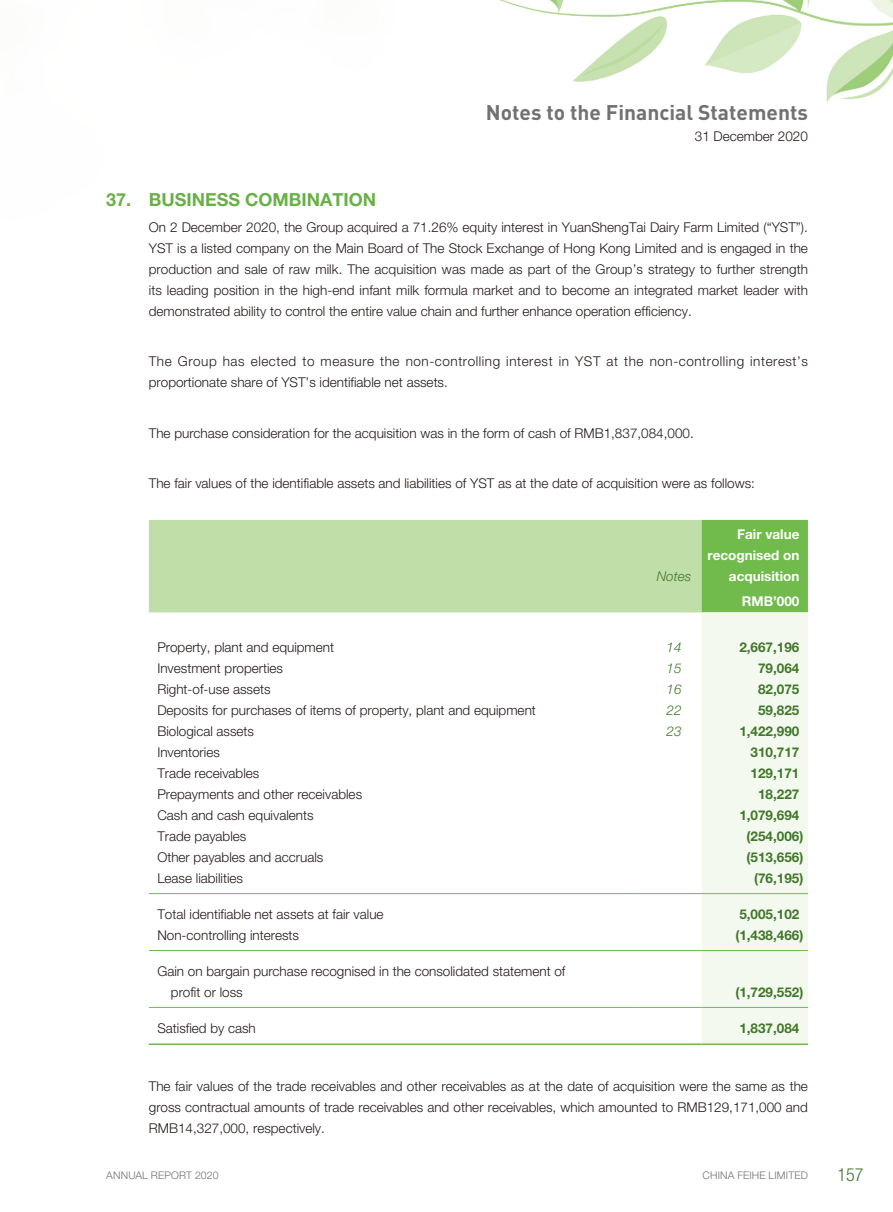
<style>
.page{position:relative;width:893px;height:1212px;background:#fff}
.page>*{position:absolute;margin:0;border:0;box-sizing:border-box;transform-origin:0 0}
.t1{font:700 21px "DIN Pro";color:#717171}
.t2{font:700 18px "Helvetica Neue LT Std";color:#69b047}
.t3{font:300 condensed 18px "Helvetica Neue LT Std";color:#41772b}
.t4{font:300 13.5px/21px "Helvetica Neue LT Std";color:#231916;text-align:justify}
.t5{font:300 13.5px/21px "Helvetica Neue LT Std";letter-spacing:.04em;color:#231916}
.t6{font:700 13.5px "Helvetica Neue LT Std";color:#41772b}
.t7{font:700 13.5px/21px "Helvetica Neue LT Std";color:#fff;text-align:right}
.t8{font:italic 300 13.5px "Helvetica Neue LT Std";color:#41772b}
.t9{font:300 10.5px "Helvetica Neue LT Std";letter-spacing:.015em;color:#717171}
</style>
<div class="page">
<img style="left:148px;top:0;width:745px;height:1045px">
<div style="left:149px;top:520px;width:553px;height:92px;background:#c0dea7"></div>
<div style="left:702px;top:520px;width:106px;height:92px;background:#70bb4b"></div>
<div style="left:702px;top:612px;width:106px;height:431px;background:#f4f9ef"></div>
<hr style="left:149px;top:893px;width:489px;height:1px;background:#70bb4b">
<hr style="left:638px;top:893px;width:64px;height:1px;background:#70bb4b">
<hr style="left:702px;top:893px;width:106px;height:1px;background:#70bb4b">
<hr style="left:149px;top:950px;width:489px;height:1px;background:#70bb4b">
<hr style="left:638px;top:950px;width:64px;height:1px;background:#70bb4b">
<hr style="left:702px;top:950px;width:106px;height:1px;background:#70bb4b">
<hr style="left:149px;top:1007px;width:489px;height:1px;background:#70bb4b">
<hr style="left:638px;top:1007px;width:64px;height:1px;background:#70bb4b">
<hr style="left:702px;top:1007px;width:106px;height:1px;background:#70bb4b">
<hr style="left:149px;top:1043px;width:489px;height:2px;background:#70bb4b">
<hr style="left:638px;top:1043px;width:64px;height:2px;background:#70bb4b">
<hr style="left:702px;top:1043px;width:106px;height:2px;background:#70bb4b">
<h1 class="t1" style="left:486px;top:105px;width:323px">Notes to the Financial Statements</h1>
<p class="t4" style="left:695px;top:127px;width:115px">31 December 2020</p>
<h2 class="t2" style="left:106px;top:193px;width:271px">37. BUSINESS COMBINATION</h2>
<p class="t4" style="left:149px;top:218px;width:661px">On 2 December 2020, the Group acquired a 71.26% equity interest in YuanShengTai Dairy Farm Limited (“YST”).<br>YST is a listed company on the Main Board of The Stock Exchange of Hong Kong Limited and is engaged in the production and sale of raw milk. The acquisition was made as part of the Group’s strategy to further strength its leading position in the high-end infant milk formula market and to become an integrated market leader with demonstrated ability to control the entire value chain and further enhance operation efficiency.</p>
<p class="t5" style="left:149px;top:352px;width:661px">The Group has elected to measure the non-controlling interest in YST at the non-controlling interest’s proportionate share of YST’s identifiable net assets.</p>
<p class="t4" style="left:149px;top:424px;width:546px">The purchase consideration for the acquisition was in the form of cash of RMB1,837,084,000.</p>
<p class="t4" style="left:149px;top:474px;width:608px">The fair values of the identifiable assets and liabilities of YST as at the date of acquisition were as follows:</p>
<p class="t8" style="left:657px;top:571px;width:36px">Notes</p>
<p class="t7" style="left:707px;top:525px;width:93px">Fair value recognised on acquisition</p>
<p class="t7" style="left:742px;top:592px;width:59px">RMB’000</p>
<p class="t4" style="left:157px;top:638px;width:178px">Property, plant and equipment</p>
<p class="t8" style="left:666px;top:642px;width:17px">14</p>
<p class="t6" style="left:739px;top:642px;width:62px">2,667,196</p>
<p class="t4" style="left:157px;top:659px;width:127px">Investment properties</p>
<p class="t8" style="left:666px;top:663px;width:17px">15</p>
<p class="t6" style="left:758px;top:663px;width:43px">79,064</p>
<p class="t4" style="left:157px;top:680px;width:115px">Right-of-use assets</p>
<p class="t8" style="left:666px;top:684px;width:17px">16</p>
<p class="t6" style="left:758px;top:684px;width:43px">82,075</p>
<p class="t4" style="left:157px;top:701px;width:380px">Deposits for purchases of items of property, plant and equipment</p>
<p class="t8" style="left:666px;top:705px;width:17px">22</p>
<p class="t6" style="left:758px;top:705px;width:43px">59,825</p>
<p class="t4" style="left:157px;top:722px;width:98px">Biological assets</p>
<p class="t8" style="left:666px;top:726px;width:17px">23</p>
<p class="t6" style="left:739px;top:726px;width:62px">1,422,990</p>
<p class="t4" style="left:157px;top:743px;width:64px">Inventories</p>
<p class="t6" style="left:751px;top:747px;width:50px">310,717</p>
<p class="t4" style="left:157px;top:764px;width:104px">Trade receivables</p>
<p class="t6" style="left:751px;top:768px;width:50px">129,171</p>
<p class="t4" style="left:157px;top:785px;width:206px">Prepayments and other receivables</p>
<p class="t6" style="left:758px;top:789px;width:43px">18,227</p>
<p class="t4" style="left:157px;top:806px;width:158px">Cash and cash equivalents</p>
<p class="t6" style="left:739px;top:810px;width:62px">1,079,694</p>
<p class="t4" style="left:157px;top:827px;width:91px">Trade payables</p>
<p class="t6" style="left:747px;top:831px;width:58px">(254,006)</p>
<p class="t4" style="left:157px;top:848px;width:168px">Other payables and accruals</p>
<p class="t6" style="left:747px;top:852px;width:58px">(513,656)</p>
<p class="t4" style="left:157px;top:869px;width:87px">Lease liabilities</p>
<p class="t6" style="left:754px;top:873px;width:51px">(76,195)</p>
<p class="t4" style="left:157px;top:905px;width:228px">Total identifiable net assets at fair value</p>
<p class="t6" style="left:739px;top:909px;width:62px">5,005,102</p>
<p class="t4" style="left:157px;top:926px;width:143px">Non-controlling interests</p>
<p class="t6" style="left:735px;top:930px;width:70px">(1,438,466)</p>
<p class="t4" style="left:171px;top:962px;width:396px;text-indent:-14px">Gain on bargain purchase recognised in the consolidated statement of profit or loss</p>
<p class="t6" style="left:735px;top:987px;width:70px">(1,729,552)</p>
<p class="t4" style="left:157px;top:1019px;width:100px">Satisfied by cash</p>
<p class="t6" style="left:739px;top:1023px;width:62px">1,837,084</p>
<p class="t4" style="left:149px;top:1077px;width:661px">The fair values of the trade receivables and other receivables as at the date of acquisition were the same as the gross contractual amounts of trade receivables and other receivables, which amounted to RMB129,171,000 and RMB14,327,000, respectively.</p>
<p class="t9" style="left:106px;top:1171px;width:114px">ANNUAL REPORT 2020</p>
<p class="t9" style="left:703px;top:1171px;width:107px">CHINA FEIHE LIMITED</p>
<h2 class="t3" style="left:837px;top:1168px;width:27px">157</h2>
</div>
